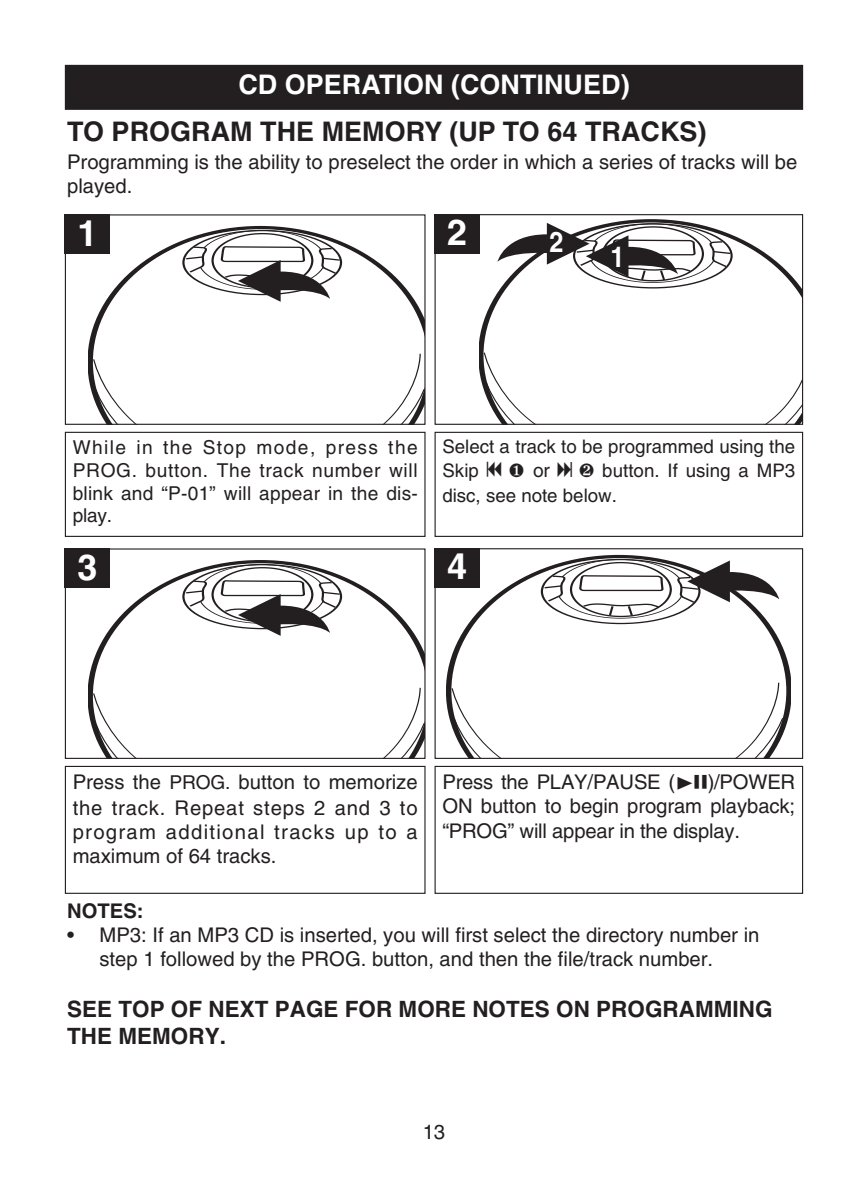
<style>
.page{position:relative;width:868px;height:1187px;background:#fff}
.page>*{position:absolute;margin:0;border:0;box-sizing:border-box;transform-origin:0 0}
.t1{font:700 36px "Helvetica";color:#fff}
.t2{font:700 28.57px "Helvetica";color:#fff;scale:.89 1}
.t3{font:700 27px "Helvetica";color:#231f20}
.t4{font:700 27px "Helvetica";color:#fff}
.t5{font:700 22.5px/27px "Helvetica";color:#231f20}
.t6{font:20.25px/24.3px "Helvetica";color:#231f20}
.t7{font:700 20.25px "Helvetica";color:#231f20}
.t8{font:19.12px/22.9px "Helvetica";letter-spacing:.015em;color:#231f20;text-align:justify}
.t9{font:18.68px/24.3px "Helvetica";color:#231f20;text-align:justify}
.s1{font-family:"Treasure Chest";font-size:19.12px}
.s2{font-size:19.12px}
</style>
<div class="page">
<div style="left:65px;top:65px;width:737px;height:44px;background:#231f20"></div>
<div style="left:65px;top:65px;width:738px;height:45px;border:1px solid #231f20"></div>
<div style="left:65px;top:432px;width:360px;height:105px;border:1px solid #231f20"></div>
<svg style="left:91px;top:228px;width:332px;height:168px"></svg>
<div style="left:212px;top:233px;width:101px;height:55px;border:2px solid #231f20;border-radius:50%"></div>
<svg style="left:183px;top:246px;width:24px;height:28px"></svg>
<svg style="left:93px;top:353px;width:330px;height:70px"></svg>
<svg style="left:220px;top:246px;width:122px;height:56px"></svg>
<div style="left:65px;top:214px;width:360px;height:211px;border:1px solid #231f20"></div>
<div style="left:65px;top:214px;width:45px;height:40px;background:#231f20"></div>
<div style="left:434px;top:432px;width:369px;height:105px;border:1px solid #231f20"></div>
<svg style="left:481px;top:221px;width:320px;height:166px"></svg>
<svg style="left:709px;top:240px;width:23px;height:28px"></svg>
<svg style="left:483px;top:346px;width:318px;height:77px"></svg>
<svg style="left:497px;top:223px;width:199px;height:58px"></svg>
<div style="left:434px;top:214px;width:369px;height:211px;border:1px solid #231f20"></div>
<div style="left:434px;top:214px;width:45px;height:39px;background:#231f20"></div>
<div style="left:65px;top:765px;width:360px;height:128px;border:1px solid #231f20"></div>
<svg style="left:91px;top:561px;width:332px;height:169px"></svg>
<div style="left:212px;top:567px;width:101px;height:55px;border:2px solid #231f20;border-radius:50%"></div>
<svg style="left:183px;top:580px;width:24px;height:28px"></svg>
<svg style="left:93px;top:687px;width:330px;height:69px"></svg>
<svg style="left:220px;top:580px;width:122px;height:56px"></svg>
<div style="left:65px;top:548px;width:45px;height:40px;background:#231f20"></div>
<div style="left:434px;top:765px;width:369px;height:128px;border:1px solid #231f20"></div>
<svg style="left:449px;top:556px;width:339px;height:178px"></svg>
<div style="left:541px;top:558px;width:159px;height:66px;border:2px solid #231f20;border-radius:50%"></div>
<div style="left:570px;top:561px;width:101px;height:56px;border:2px solid #231f20;border-radius:50%"></div>
<svg style="left:542px;top:575px;width:23px;height:27px"></svg>
<svg style="left:581px;top:603px;width:80px;height:14px"></svg>
<svg style="left:578px;top:575px;width:86px;height:16px"></svg>
<svg style="left:451px;top:682px;width:332px;height:74px"></svg>
<svg style="left:677px;top:560px;width:102px;height:44px"></svg>
<div style="left:434px;top:548px;width:369px;height:210px;border:1px solid #231f20"></div>
<div style="left:434px;top:548px;width:45px;height:39px;background:#231f20"></div>
<h3 class="t4" style="left:238px;top:74px;width:392px">CD OPERATION (CONTINUED)</h3>
<h3 class="t3" style="left:67px;top:121px;width:641px">TO PROGRAM THE MEMORY (UP TO 64 TRACKS)</h3>
<p class="t6" style="left:67px;top:151px;width:731px">Programming is the ability to preselect the order in which a series of tracks will be played.</p>
<h1 class="t1" style="left:77px;top:218px;width:22px">1</h1>
<h1 class="t1" style="left:447px;top:218px;width:22px">2</h1>
<h2 class="t2" style="left:549px;top:231px;width:17px">2</h2>
<h2 class="t2" style="left:610px;top:245px;width:17px">1</h2>
<p class="t8" style="left:73px;top:437px;width:347px">While in the Stop mode, press the PROG. button. The track number will blink and “P-01” will appear in the dis&shy;play.</p>
<h1 class="t1" style="left:77px;top:552px;width:22px">3</h1>
<p class="t9" style="left:442px;top:436px;width:354px">Select a track to be programmed using the Skip <span class="s1">o 1</span> <span class="s2">or</span> <span class="s1">n 2</span> button. If using a MP3 disc, see note below.</p>
<h1 class="t1" style="left:447px;top:552px;width:22px">4</h1>
<p class="t6" style="left:73px;top:770px;width:346px;line-height:25px;text-align:justify">Press the <span class="s2">PROG.</span> button to memorize the track. Repeat steps 2 and 3 to program additional tracks up to a maximum of 64 tracks.</p>
<p class="t6" style="left:442px;top:771px;width:354px;text-align:justify">Press the PLAY/PAUSE (<span class="s1">®p</span>)/POWER ON button to begin program playback; “PROG” will appear in the display.</p>
<p class="t7" style="left:67px;top:902px;width:78px">NOTES:</p>
<p class="t6" style="left:99px;top:924px;width:661px;text-indent:-32px">• MP3: If an MP3 CD is inserted, you will first select the directory number in step 1 followed by the PROG. button, and then the file/track number.</p>
<p class="t5" style="left:67px;top:996px;width:706px">SEE TOP OF NEXT PAGE FOR MORE NOTES ON PROGRAMMING<br>THE MEMORY.</p>
<p class="t6" style="left:422px;top:1121px;width:24px">13</p>
</div>
